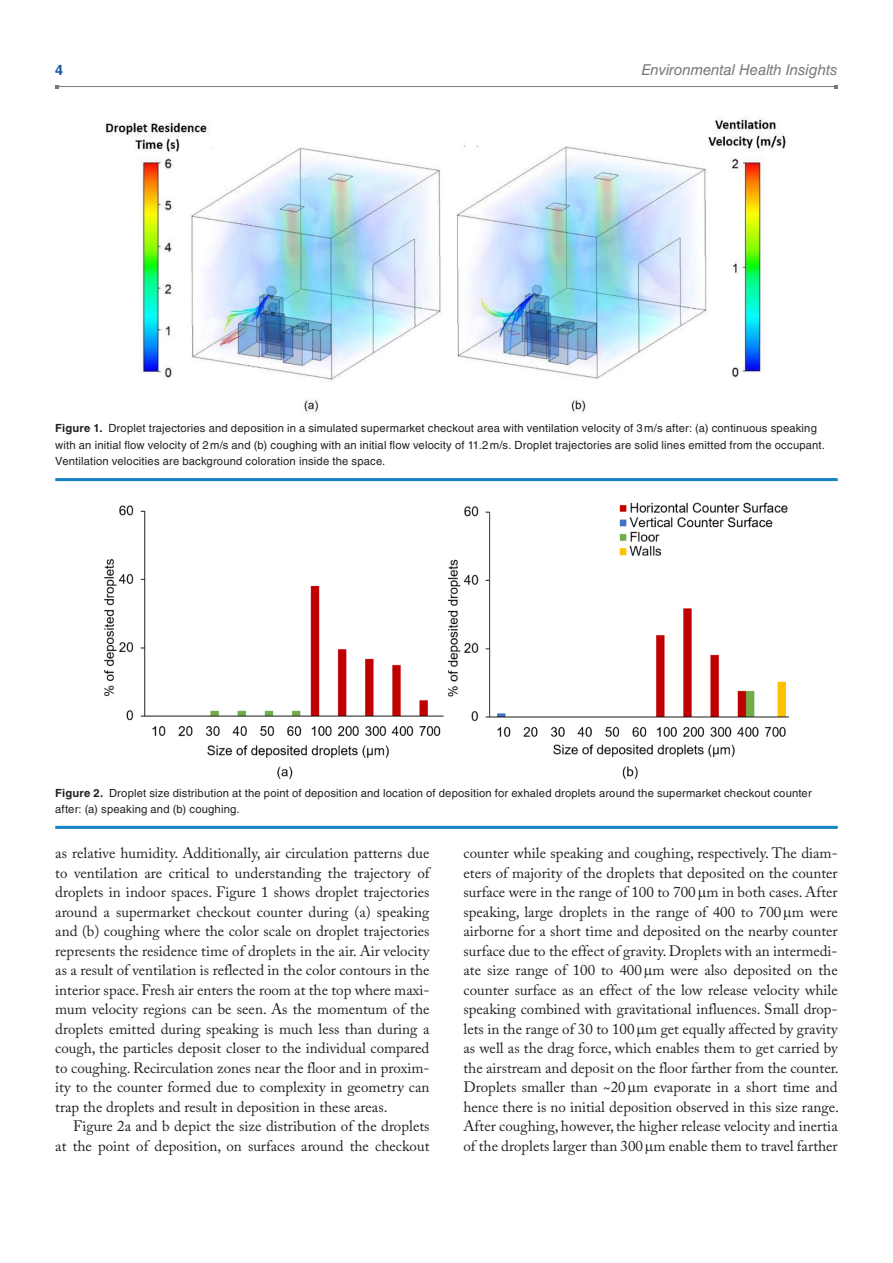
<style>
.page{position:relative;width:893px;height:1263px;background:#fff}
.page>*{position:absolute;margin:0;border:0;box-sizing:border-box;transform-origin:0 0}
.t1{font:15px/19.5px "Adobe Caslon Pro";color:#231f20;text-align:justify}
.t2{font:italic 15px "Helvetica LT Std";letter-spacing:-.005em;color:#76787b}
.t3{font:700 14.25px "Helvetica LT Std";color:#1055a4}
.t4{font:11.25px/16.5px "Helvetica LT Std";letter-spacing:.015em;color:#231f20}
.s1{font-weight:700}
</style>
<div class="page">
<hr style="left:57px;top:86px;width:779px;height:1px;background:#76787b">
<hr style="left:55px;top:826px;width:783px;height:3px;background:#1582c5">
<img style="left:103px;top:502px;width:687px;height:277px">
<hr style="left:55px;top:478px;width:783px;height:3px;background:#1582c5">
<img style="left:105px;top:117px;width:681px;height:297px">
<p class="t3" style="left:55px;top:61px;width:9px">4</p>
<p class="t2" style="left:641px;top:61px;width:198px">Environmental Health Insights</p>
<p class="t4" style="left:55px;top:420px;width:771px"><span class="s1">Figure 1.</span> Droplet trajectories and deposition in a simulated supermarket checkout area with ventilation velocity of 3m/s after: (a) continuous speaking with an initial flow velocity of 2m/s and (b) coughing with an initial flow velocity of 11.2m/s. Droplet trajectories are solid lines emitted from the occupant.<br>Ventilation velocities are background coloration inside the space.</p>
<p class="t4" style="left:55px;top:784px;width:758px"><span class="s1">Figure 2.</span> Droplet size distribution at the point of deposition and location of deposition for exhaled droplets around the supermarket checkout counter after: (a) speaking and (b) coughing.</p>
<p class="t1" style="left:55px;top:843px;width:376px">as relative humidity. Additionally, air circulation patterns due to ventilation are critical to understanding the trajectory of droplets in indoor spaces. Figure 1 shows droplet trajectories around a supermarket checkout counter during (a) speaking and (b) coughing where the color scale on droplet trajectories represents the residence time of droplets in the air. Air velocity as a result of ventilation is reflected in the color contours in the interior space. Fresh air enters the room at the top where maxi&shy;mum velocity regions can be seen. As the momentum of the droplets emitted during speaking is much less than during a cough, the particles deposit closer to the individual compared to coughing. Recirculation zones near the floor and in proxim&shy;ity to the counter formed due to complexity in geometry can trap the droplets and result in deposition in these areas.</p>
<p class="t1" style="left:55px;top:1116px;width:376px;text-align:right">Figure 2a and b depict the size distribution of the droplets<br>at the point of deposition, on surfaces around the checkout</p>
<p class="t1" style="left:463px;top:843px;width:377px">counter while speaking and coughing, respectively. The diam&shy;eters of majority of the droplets that deposited on the counter surface were in the range of 100 to 700 m in both cases. After speaking, large droplets in the range of 400 to 700 m were airborne for a short time and deposited on the nearby counter surface due to the effect of gravity. Droplets with an intermedi&shy;ate size range of 100 to 400 m were also deposited on the counter surface as an effect of the low release velocity while speaking combined with gravitational influences. Small drop&shy;lets in the range of 30 to 100 m get equally affected by gravity as well as the drag force, which enables them to get carried by the airstream and deposit on the floor farther from the counter.<br>Droplets smaller than ~20 m evaporate in a short time and hence there is no initial deposition observed in this size range.<br>After coughing, however, the higher release velocity and inertia of the droplets larger than 300 m enable them to travel farther</p>
</div>
